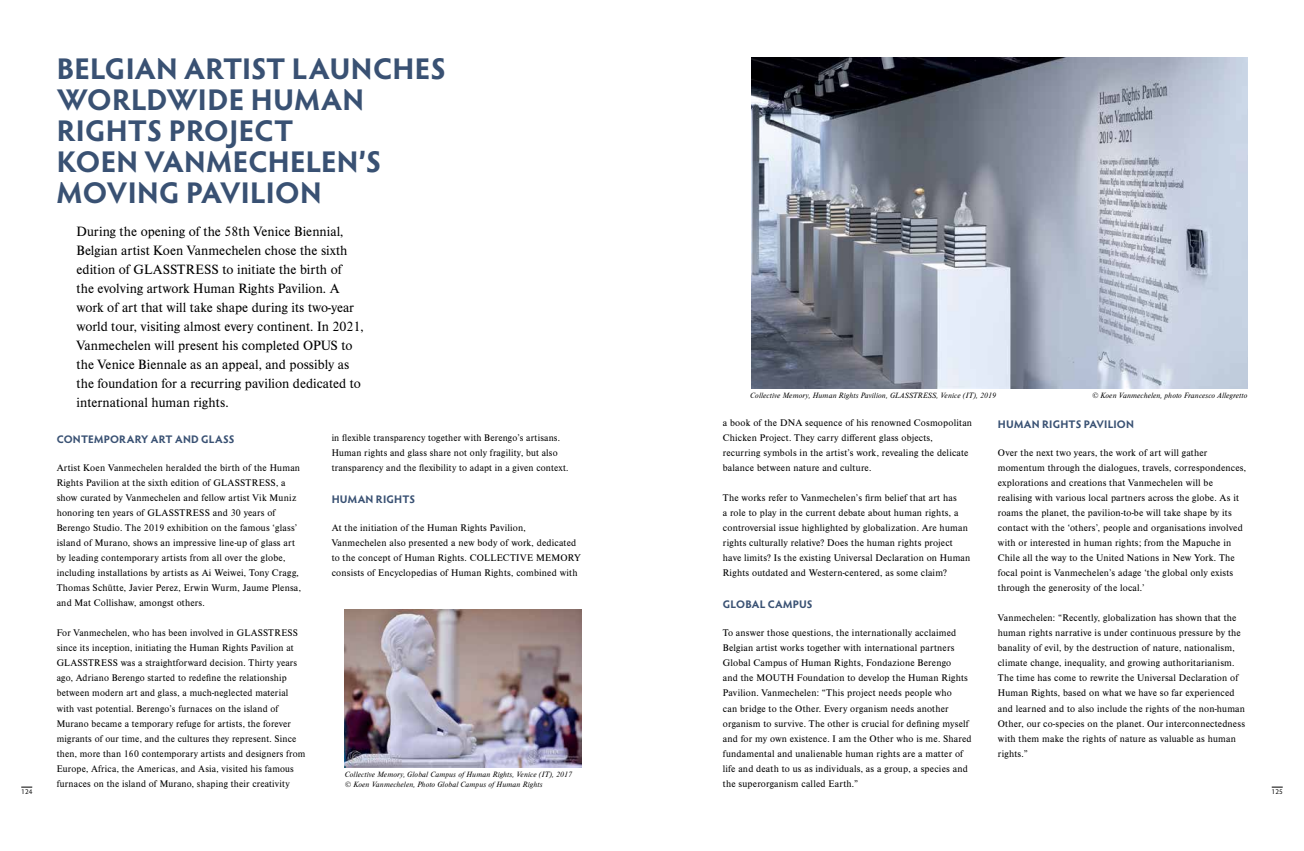
<style>
.page{position:relative;width:1304px;height:851px;background:#fff}
.page>*{position:absolute;margin:0;border:0;box-sizing:border-box;transform-origin:0 0}
.t1{font:700 30px/31px "Hypatia Sans Pro";letter-spacing:.01em;color:#395173}
.t2{font:14px/19px "Nimbus Rom D";color:#000}
.t3{font:700 11px "Hypatia Sans Pro";letter-spacing:.02em;color:#395173}
.t4{font:10px/15px "Nimbus Rom D";letter-spacing:.015em;color:#000}
.t5{font:italic 8px/10px "Nimbus Rom D";letter-spacing:.015em;color:#000}
.t6{font:7px "Hypatia Sans Pro";letter-spacing:.015em;color:#000}
</style>
<div class="page">
<img style="left:751px;top:57px;width:496px;height:331px">
<img style="left:345px;top:609px;width:236px;height:158px">
<h1 class="t1" style="left:57px;top:51px;width:391px">BELGIAN ARTIST LAUNCHES<br>WORLDWIDE HUMAN<br>RIGHTS PROJECT<br>KOEN VANMECHELEN’S<br>MOVING PAVILION</h1>
<p class="t2" style="left:77px;top:221px;width:289px">During the opening of the 58th Venice Biennial, Belgian artist Koen Vanmechelen chose the sixth edition of GLASSTRESS to initiate the birth of<br>the evolving artwork Human Rights Pavilion. A work of art that will take shape during its two-year world tour, visiting almost every continent. In 2021, Vanmechelen will present his completed OPUS to the Venice Biennale as an appeal, and possibly as the foundation for a recurring pavilion dedicated to international human rights.</p>
<p class="t3" style="left:57px;top:431px;width:179px">CONTEMPORARY ART AND GLASS</p>
<p class="t4" style="left:57px;top:460px;width:246px">Artist Koen Vanmechelen heralded the birth of the Human Rights Pavilion at the sixth edition of GLASSTRESS, a show curated by Vanmechelen and fellow artist Vik Muniz honoring ten years of GLASSTRESS and 30 years of Berengo Studio. The 2019 exhibition on the famous ‘glass’ island of Murano, shows an impressive line-up of glass art by leading contemporary artists from all over the globe, including installations by artists as Ai Weiwei, Tony Cragg, Thomas Schütte, Javier Perez, Erwin Wurm, Jaume Plensa, and Mat Collishaw, amongst others.</p>
<p class="t4" style="left:57px;top:625px;width:250px">For Vanmechelen, who has been involved in GLASSTRESS since its inception, initiating the Human Rights Pavilion at GLASSTRESS was a straightforward decision. Thirty years ago, Adriano Berengo started to redefine the relationship between modern art and glass, a much-neglected material with vast potential. Berengo’s furnaces on the island of Murano became a temporary refuge for artists, the forever migrants of our time, and the cultures they represent. Since then, more than 160 contemporary artists and designers from Europe, Africa, the Americas, and Asia, visited his famous furnaces on the island of Murano, shaping their creativity</p>
<p class="t5" style="left:750px;top:390px;width:247px">Collective Memory, Human Rights Pavilion, GLASSTRESS, Venice (IT), 2019</p>
<p class="t5" style="left:1092px;top:390px;width:157px">© Koen Vanmechelen, photo Francesco Allegretto</p>
<p class="t4" style="left:723px;top:415px;width:251px">a book of the DNA sequence of his renowned Cosmopolitan Chicken Project. They carry different glass objects, recurring symbols in the artist’s work, revealing the delicate balance between nature and culture.</p>
<p class="t4" style="left:723px;top:490px;width:249px">The works refer to Vanmechelen’s firm belief that art has<br>a role to play in the current debate about human rights, a controversial issue highlighted by globalization. Are human rights culturally relative? Does the human rights project have limits? Is the existing Universal Declaration on Human Rights outdated and Western-centered, as some claim?</p>
<p class="t3" style="left:723px;top:596px;width:91px">GLOBAL CAMPUS</p>
<p class="t4" style="left:723px;top:625px;width:250px">To answer those questions, the internationally acclaimed Belgian artist works together with international partners Global Campus of Human Rights, Fondazione Berengo<br>and the MOUTH Foundation to develop the Human Rights Pavilion. Vanmechelen: “This project needs people who<br>can bridge to the Other. Every organism needs another organism to survive. The other is crucial for defining myself and for my own existence. I am the Other who is me. Shared fundamental and unalienable human rights are a matter of life and death to us as individuals, as a group, a species and the superorganism called Earth.”</p>
<p class="t3" style="left:998px;top:416px;width:138px">HUMAN RIGHTS PAVILION</p>
<p class="t4" style="left:998px;top:445px;width:250px">Over the next two years, the work of art will gather momentum through the dialogues, travels, correspondences, explorations and creations that Vanmechelen will be realising with various local partners across the globe. As it roams the planet, the pavilion-to-be will take shape by its contact with the ‘others’, people and organisations involved with or interested in human rights; from the Mapuche in Chile all the way to the United Nations in New York. The focal point is Vanmechelen’s adage ‘the global only exists through the generosity of the local.’</p>
<p class="t4" style="left:998px;top:610px;width:249px">Vanmechelen: “Recently, globalization has shown that the human rights narrative is under continuous pressure by the banality of evil, by the destruction of nature, nationalism, climate change, inequality, and growing authoritarianism.<br>The time has come to rewrite the Universal Declaration of Human Rights, based on what we have so far experienced and learned and to also include the rights of the non-human Other, our co-species on the planet. Our interconnectedness with them make the rights of nature as valuable as human rights.”</p>
<p class="t4" style="left:332px;top:430px;width:238px">in flexible transparency together with Berengo’s artisans.<br>Human rights and glass share not only fragility, but also transparency and the flexibility to adapt in a given context.</p>
<p class="t3" style="left:332px;top:491px;width:85px">HUMAN RIGHTS</p>
<p class="t4" style="left:332px;top:520px;width:251px">At the initiation of the Human Rights Pavilion, Vanmechelen also presented a new body of work, dedicated to the concept of Human Rights. COLLECTIVE MEMORY consists of Encyclopedias of Human Rights, combined with</p>
<p class="t5" style="left:345px;top:769px;width:229px">Collective Memory, Global Campus of Human Rights, Venice (IT), 2017 © Koen Vanmechelen, Photo Global Campus of Human Rights</p>
<p class="t6" style="left:21px;top:787px;width:13px">124</p>
<p class="t6" style="left:1272px;top:787px;width:13px">125</p>
</div>
